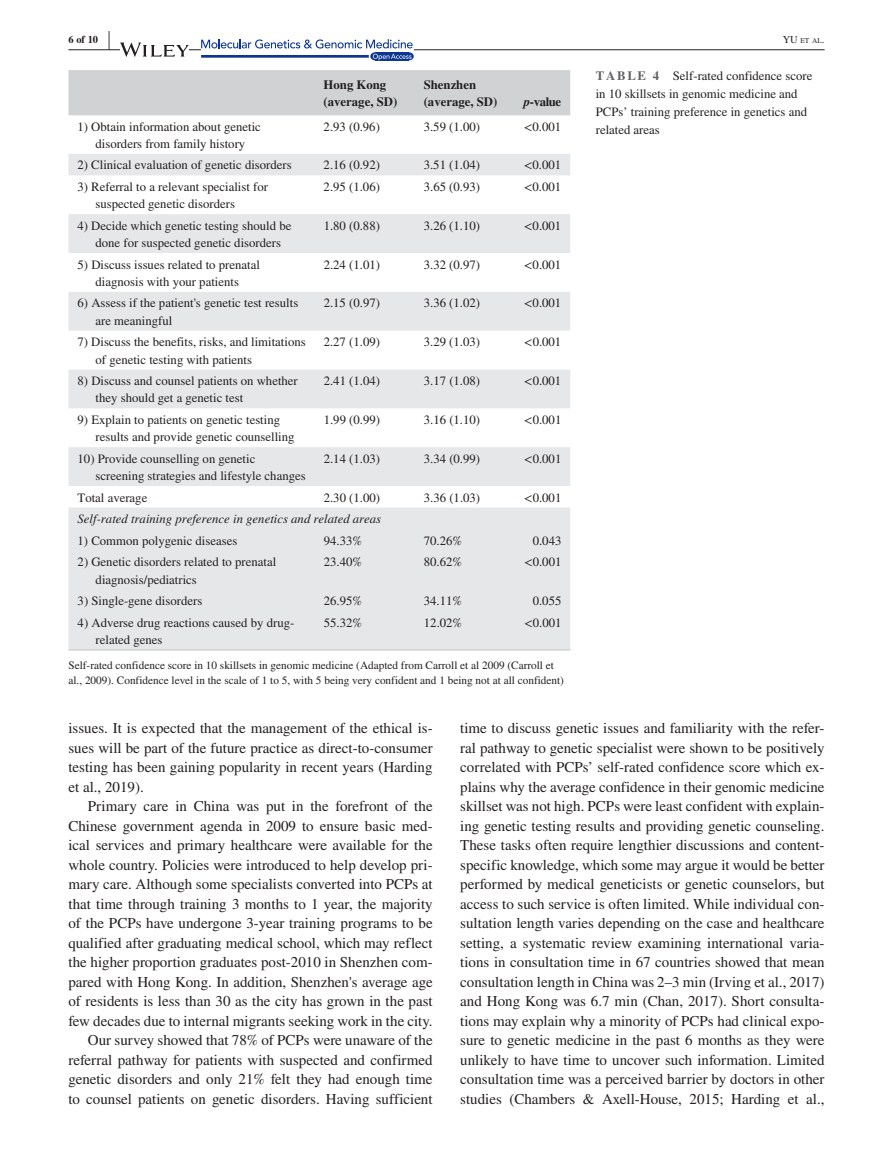
<style>
.page{position:relative;width:893px;height:1174px;background:#fff}
.page>*{position:absolute;margin:0;border:0;box-sizing:border-box;transform-origin:0 0}
.t1{font:700 25.95px "STIX";color:#231f20;scale:.36 1}
.t2{font:15px/19.5px "STIX";color:#231f20;text-align:justify}
.t3{font:12.75px/17.2px "STIX";color:#231f20}
.t4{font:italic 12.75px "STIX";color:#231f20}
.t5{font:700 12.75px/17.2px "STIX";color:#231f20}
.t6{font:11.25px/15.8px "STIX";color:#231f20}
.t7{font:700 10.5px "STIX";color:#231f20}
.t8{font:7.35px "STIX";color:#231f20}
.s1{font-size:10.5px}
.s2{font-style:italic}
.s3{font-weight:700;color:#636366}
</style>
<div class="page">
<hr style="left:68px;top:49px;width:756px;height:1px;background:#231f20">
<svg style="left:120px;top:43px;width:69px;height:14px"></svg>
<svg style="left:201px;top:39px;width:212px;height:21px"></svg>
<div style="left:68px;top:70px;width:502px;height:45px;background:#d1d2d4"></div>
<svg style="left:68px;top:154px;width:502px;height:495px;fill:#e6e7e9"></svg>
<hr style="left:68px;top:649px;width:247px;height:1px;background:#d1d2d4">
<hr style="left:315px;top:649px;width:100px;height:1px;background:#d1d2d4">
<hr style="left:415px;top:649px;width:100px;height:1px;background:#d1d2d4">
<hr style="left:515px;top:649px;width:55px;height:1px;background:#d1d2d4">
<p class="t7" style="left:68px;top:33px;width:31px">6 of 10</p>
<h1 class="t1" style="left:108px;top:24px;width:7px">|</h1>
<p class="t8" style="left:783px;top:35px;width:43px"><span class="s1">YU</span> et al<span class="s1">.</span></p>
<p class="t5" style="left:324px;top:76px;width:75px">Hong Kong (average, SD)</p>
<p class="t5" style="left:424px;top:76px;width:75px">Shenzhen (average, SD)</p>
<p class="t5" style="left:524px;top:93px;width:39px"><span class="s2">p</span>-value</p>
<p class="t3" style="left:77px;top:118px;width:185px;text-align:center">1) Obtain information about genetic disorders from family history</p>
<p class="t3" style="left:324px;top:118px;width:58px">2.93 (0.96)</p>
<p class="t3" style="left:424px;top:118px;width:58px">3.59 (1.00)</p>
<p class="t3" style="left:524px;top:118px;width:39px">&lt;0.001</p>
<p class="t3" style="left:77px;top:157px;width:216px">2) Clinical evaluation of genetic disorders</p>
<p class="t3" style="left:324px;top:157px;width:58px">2.16 (0.92)</p>
<p class="t3" style="left:424px;top:157px;width:58px">3.51 (1.04)</p>
<p class="t3" style="left:524px;top:157px;width:39px">&lt;0.001</p>
<p class="t3" style="left:95px;top:179px;width:174px;text-indent:-18px">3) Referral to a relevant specialist for suspected genetic disorders</p>
<p class="t3" style="left:324px;top:179px;width:58px">2.95 (1.06)</p>
<p class="t3" style="left:424px;top:179px;width:58px">3.65 (0.93)</p>
<p class="t3" style="left:524px;top:179px;width:39px">&lt;0.001</p>
<p class="t3" style="left:96px;top:218px;width:197px;text-indent:-18px">4) Decide which genetic testing should be done for suspected genetic disorders</p>
<p class="t3" style="left:324px;top:218px;width:58px">1.80 (0.88)</p>
<p class="t3" style="left:424px;top:218px;width:58px">3.26 (1.10)</p>
<p class="t3" style="left:524px;top:218px;width:39px">&lt;0.001</p>
<p class="t3" style="left:78px;top:256px;width:184px;text-align:center">5) Discuss issues related to prenatal diagnosis with your patients</p>
<p class="t3" style="left:324px;top:256px;width:58px">2.24 (1.01)</p>
<p class="t3" style="left:424px;top:256px;width:58px">3.32 (0.97)</p>
<p class="t3" style="left:524px;top:256px;width:39px">&lt;0.001</p>
<p class="t3" style="left:96px;top:295px;width:204px;text-indent:-18px">6) Assess if the patient's genetic test results are meaningful</p>
<p class="t3" style="left:324px;top:295px;width:58px">2.15 (0.97)</p>
<p class="t3" style="left:424px;top:295px;width:58px">3.36 (1.02)</p>
<p class="t3" style="left:524px;top:295px;width:39px">&lt;0.001</p>
<p class="t3" style="left:96px;top:334px;width:212px;text-indent:-18px">7) Discuss the benefits, risks, and limitations of genetic testing with patients</p>
<p class="t3" style="left:324px;top:334px;width:58px">2.27 (1.09)</p>
<p class="t3" style="left:424px;top:334px;width:58px">3.29 (1.03)</p>
<p class="t3" style="left:524px;top:334px;width:39px">&lt;0.001</p>
<p class="t3" style="left:96px;top:373px;width:204px;text-indent:-18px">8) Discuss and counsel patients on whether they should get a genetic test</p>
<p class="t3" style="left:324px;top:373px;width:58px">2.41 (1.04)</p>
<p class="t3" style="left:424px;top:373px;width:58px">3.17 (1.08)</p>
<p class="t3" style="left:524px;top:373px;width:39px">&lt;0.001</p>
<p class="t3" style="left:96px;top:412px;width:201px;text-indent:-18px">9) Explain to patients on genetic testing results and provide genetic counselling</p>
<p class="t3" style="left:324px;top:412px;width:58px">1.99 (0.99)</p>
<p class="t3" style="left:424px;top:412px;width:58px">3.16 (1.10)</p>
<p class="t3" style="left:524px;top:412px;width:39px">&lt;0.001</p>
<p class="t3" style="left:96px;top:451px;width:212px;text-indent:-18px">10) Provide counselling on genetic screening strategies and lifestyle changes</p>
<p class="t3" style="left:324px;top:451px;width:58px">2.14 (1.03)</p>
<p class="t3" style="left:424px;top:451px;width:58px">3.34 (0.99)</p>
<p class="t3" style="left:524px;top:451px;width:39px">&lt;0.001</p>
<p class="t3" style="left:78px;top:489px;width:71px">Total average</p>
<p class="t3" style="left:324px;top:489px;width:58px">2.30 (1.00)</p>
<p class="t3" style="left:424px;top:489px;width:58px">3.36 (1.03)</p>
<p class="t3" style="left:524px;top:489px;width:39px">&lt;0.001</p>
<p class="t4" style="left:78px;top:510px;width:305px">Self-rated training preference in genetics and related areas</p>
<p class="t3" style="left:78px;top:532px;width:161px">1) Common polygenic diseases</p>
<p class="t3" style="left:324px;top:532px;width:40px">94.33%</p>
<p class="t3" style="left:424px;top:532px;width:40px">70.26%</p>
<p class="t3" style="left:533px;top:532px;width:30px">0.043</p>
<p class="t3" style="left:96px;top:554px;width:182px;text-indent:-18px">2) Genetic disorders related to prenatal diagnosis/pediatrics</p>
<p class="t3" style="left:324px;top:554px;width:40px">23.40%</p>
<p class="t3" style="left:424px;top:554px;width:40px">80.62%</p>
<p class="t3" style="left:524px;top:554px;width:39px">&lt;0.001</p>
<p class="t3" style="left:78px;top:593px;width:126px">3) Single-gene disorders</p>
<p class="t3" style="left:324px;top:593px;width:40px">26.95%</p>
<p class="t3" style="left:424px;top:593px;width:40px">34.11%</p>
<p class="t3" style="left:533px;top:593px;width:30px">0.055</p>
<p class="t3" style="left:96px;top:614px;width:200px;text-indent:-18px">4) Adverse drug reactions caused by drug&shy;related genes</p>
<p class="t3" style="left:324px;top:614px;width:40px">55.32%</p>
<p class="t3" style="left:424px;top:614px;width:40px">12.02%</p>
<p class="t3" style="left:524px;top:614px;width:39px">&lt;0.001</p>
<p class="t6" style="left:68px;top:658px;width:497px">Self-rated confidence score in 10 skillsets in genomic medicine (Adapted from Carroll et al 2009 (Carroll et al., 2009). Confidence level in the scale of 1 to 5, with 5 being very confident and 1 being not at all confident)</p>
<p class="t3" style="left:596px;top:67px;width:218px;line-height:18px"><span class="s3">TABLE 4</span> Self-rated confidence score in 10 skillsets in genomic medicine and PCPs’ training preference in genetics and related areas</p>
<p class="t2" style="left:68px;top:719px;width:366px">issues. It is expected that the management of the ethical is&shy;sues will be part of the future practice as direct-to-consumer testing has been gaining popularity in recent years (Harding et al., 2019).</p>
<p class="t2" style="left:68px;top:797px;width:366px;text-align:right">Primary care in China was put in the forefront of the Chinese government agenda in 2009 to ensure basic med&shy;ical services and primary healthcare were available for the whole country. Policies were introduced to help develop pri&shy;mary care. Although some specialists converted into PCPs at that time through training 3 months to 1 year, the majority of the PCPs have undergone 3-year training programs to be qualified after graduating medical school, which may reflect the higher proportion graduates post-2010 in Shenzhen com&shy;pared with Hong Kong. In addition, Shenzhen's average age of residents is less than 30 as the city has grown in the past few decades due to internal migrants seeking work in the city.<br>Our survey showed that 78% of PCPs were unaware of the referral pathway for patients with suspected and confirmed genetic disorders and only 21% felt they had enough time to counsel patients on genetic disorders. Having sufficient</p>
<p class="t2" style="left:460px;top:719px;width:366px">time to discuss genetic issues and familiarity with the refer&shy;ral pathway to genetic specialist were shown to be positively correlated with PCPs’ self-rated confidence score which ex&shy;plains why the average confidence in their genomic medicine skillset was not high. PCPs were least confident with explain&shy;ing genetic testing results and providing genetic counseling.<br>These tasks often require lengthier discussions and content&shy;specific knowledge, which some may argue it would be better performed by medical geneticists or genetic counselors, but access to such service is often limited. While individual con&shy;sultation length varies depending on the case and healthcare setting, a systematic review examining international varia&shy;tions in consultation time in 67 countries showed that mean consultation length in China was 2–3 min (Irving et al., 2017) and Hong Kong was 6.7 min (Chan, 2017). Short consulta&shy;tions may explain why a minority of PCPs had clinical expo&shy;sure to genetic medicine in the past 6 months as they were unlikely to have time to uncover such information. Limited consultation time was a perceived barrier by doctors in other studies (Chambers &amp; Axell-House, 2015; Harding et al.,</p>
</div>
